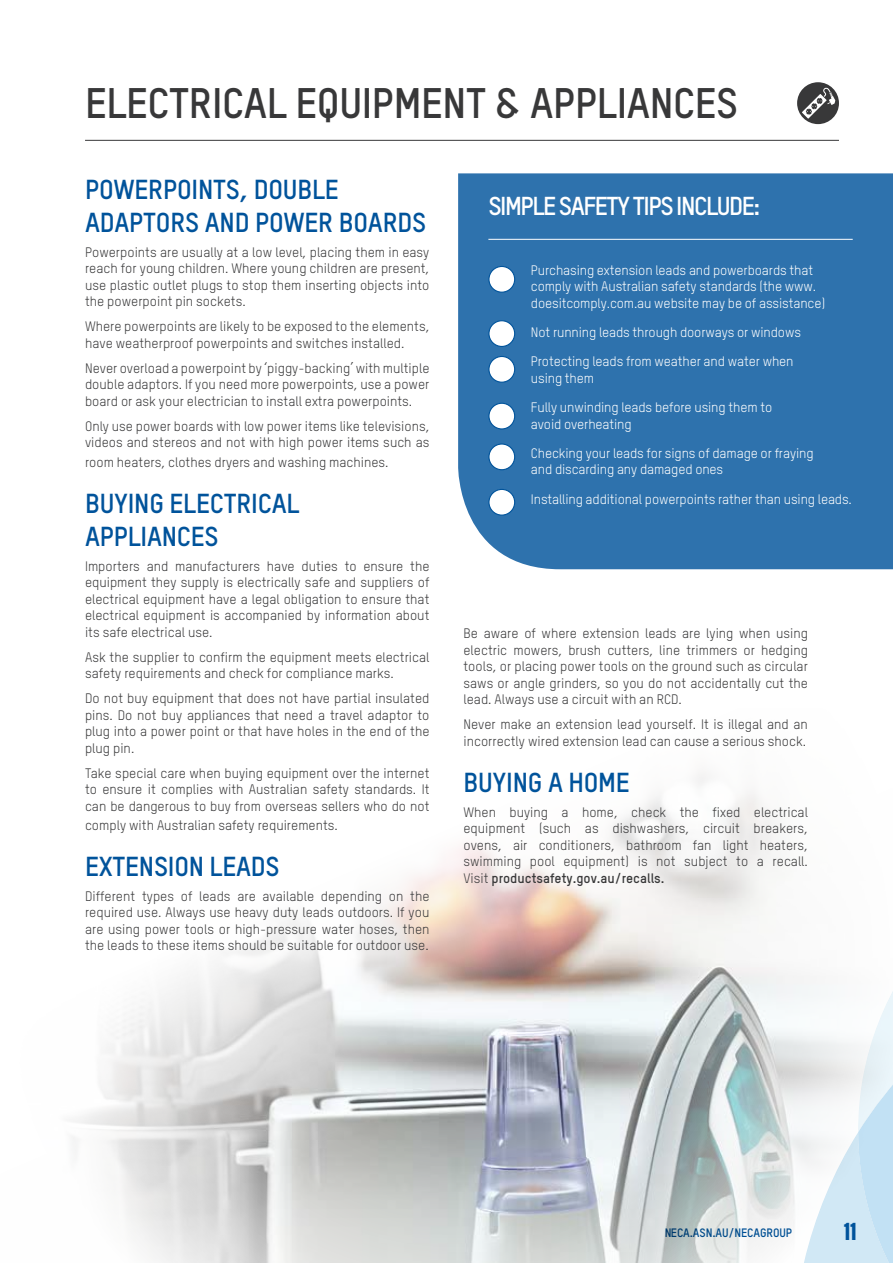
<style>
.page{position:relative;width:893px;height:1263px;background:#fff}
.page>*{position:absolute;margin:0;border:0;box-sizing:border-box;transform-origin:0 0}
.t1{font:700 42px "TSTAR";letter-spacing:-.01em;color:#383839}
.t2{font:700 27px/33px "TSTAR";letter-spacing:-.01em;color:#00539b}
.t3{font:700 25.5px "TSTAR";letter-spacing:-.06em;color:#fff}
.t4{font:700 24.45px "Tungsten";color:#00539b}
.t5{font:13.5px/16.5px "TSTAR";color:#383839;text-align:justify}
.t6{font:13.5px/29.2px "TSTAR";letter-spacing:-.01em;color:#fff}
.t7{font:700 12px "TSTAR";letter-spacing:-.01em;color:#00539b}
.s1{font-weight:700}
</style>
<div class="page">
<img style="left:73px;top:772px;width:711px;height:491px">
<svg style="left:784px;top:973px;width:109px;height:290px"></svg>
<hr style="left:85px;top:140px;width:754px;height:1px;background:#383839">
<div style="left:458px;top:173px;width:435px;height:396px;background:#2e72ad"></div>
<div style="left:489px;top:403px;width:26px;height:26px;background:#fff;border-radius:50%"></div>
<div style="left:488px;top:403px;width:27px;height:26px;border:1px solid #00539b;border-radius:50%"></div>
<div style="left:489px;top:356px;width:26px;height:26px;background:#fff;border-radius:50%"></div>
<div style="left:488px;top:356px;width:27px;height:27px;border:1px solid #00539b;border-radius:50%"></div>
<div style="left:489px;top:321px;width:26px;height:25px;background:#fff;border-radius:50%"></div>
<div style="left:488px;top:320px;width:27px;height:27px;border:1px solid #00539b;border-radius:50%"></div>
<div style="left:489px;top:266px;width:26px;height:26px;background:#fff;border-radius:50%"></div>
<div style="left:488px;top:266px;width:27px;height:27px;border:1px solid #00539b;border-radius:50%"></div>
<div style="left:489px;top:489px;width:26px;height:26px;background:#fff;border-radius:50%"></div>
<div style="left:488px;top:489px;width:27px;height:27px;border:1px solid #00539b;border-radius:50%"></div>
<hr style="left:488px;top:239px;width:365px;height:1px;background:#fff">
<div style="left:489px;top:444px;width:26px;height:26px;background:#fff;border-radius:50%"></div>
<div style="left:488px;top:443px;width:27px;height:27px;border:1px solid #00539b;border-radius:50%"></div>
<div style="left:797px;top:82px;width:42px;height:42px;background:#383839;border-radius:50%"></div>
<svg style="left:802px;top:88px;width:33px;height:31px"></svg>
<h1 class="t1" style="left:85px;top:76px;width:655px">ELECTRICAL EQUIPMENT &amp; APPLIANCES</h1>
<h2 class="t2" style="left:85px;top:172px;width:343px">POWERPOINTS, DOUBLE<br>ADAPTORS AND POWER BOARDS</h2>
<p class="t5" style="left:85px;top:244px;width:346px">Powerpoints are usually at a low level, placing them in easy reach for young children. Where young children are present, use plastic outlet plugs to stop them inserting objects into the powerpoint pin sockets.</p>
<p class="t5" style="left:85px;top:318px;width:346px">Where powerpoints are likely to be exposed to the elements, have weatherproof powerpoints and switches installed.</p>
<p class="t5" style="left:85px;top:360px;width:346px">Never overload a powerpoint by ‘piggy-backing’ with multiple double adaptors. If you need more powerpoints, use a power board or ask your electrician to install extra powerpoints.</p>
<p class="t5" style="left:85px;top:418px;width:346px">Only use power boards with low power items like televisions, videos and stereos and not with high power items such as</p>
<p class="t5" style="left:85px;top:454px;width:305px">room heaters, clothes dryers and washing machines.</p>
<h2 class="t2" style="left:85px;top:486px;width:216px">BUYING ELECTRICAL<br>APPLIANCES</h2>
<p class="t5" style="left:85px;top:557px;width:346px">Importers and manufacturers have duties to ensure the equipment they supply is electrically safe and suppliers of electrical equipment have a legal obligation to ensure that electrical equipment is accompanied by information about its safe electrical use.</p>
<p class="t5" style="left:85px;top:648px;width:346px">Ask the supplier to confirm the equipment meets electrical safety requirements and check for compliance marks.</p>
<p class="t5" style="left:85px;top:690px;width:346px">Do not buy equipment that does not have partial insulated pins. Do not buy appliances that need a travel adaptor to plug into a power point or that have holes in the end of the plug pin.</p>
<p class="t5" style="left:85px;top:764px;width:346px">Take special care when buying equipment over the internet to ensure it complies with Australian safety standards. It can be dangerous to buy from overseas sellers who do not</p>
<p class="t5" style="left:85px;top:817px;width:254px">comply with Australian safety requirements.</p>
<h2 class="t2" style="left:85px;top:849px;width:196px">EXTENSION LEADS</h2>
<p class="t5" style="left:85px;top:888px;width:346px">Different types of leads are available depending on the required use. Always use heavy duty leads outdoors. If you are using power tools or high-pressure water hoses, then the leads to these items should be suitable for outdoor use.</p>
<h3 class="t3" style="left:488px;top:190px;width:274px">SIMPLE SAFETY TIPS INCLUDE:</h3>
<p class="t6" style="left:531px;top:262px;width:296px;line-height:16.5px">Purchasing extension leads and powerboards that comply with Australian safety standards (the www. doesitcomply.com.au website may be of assistance)</p>
<p class="t6" style="left:531px;top:317px;width:272px">Not running leads through doorways or windows<br>Protecting leads from weather and water when</p>
<p class="t6" style="left:531px;top:363px;width:243px">using them<br>Fully unwinding leads before using them to</p>
<p class="t6" style="left:531px;top:409px;width:284px">avoid overheating<br>Checking your leads for signs of damage or fraying</p>
<p class="t6" style="left:531px;top:455px;width:323px">and discarding any damaged ones<br>Installing additional powerpoints rather than using leads.</p>
<p class="t5" style="left:463px;top:625px;width:346px">Be aware of where extension leads are lying when using electric mowers, brush cutters, line trimmers or hedging tools, or placing power tools on the ground such as circular saws or angle grinders, so you do not accidentally cut the lead. Always use a circuit with an RCD.</p>
<p class="t5" style="left:463px;top:716px;width:346px">Never make an extension lead yourself. It is illegal and an incorrectly wired extension lead can cause a serious shock.</p>
<h2 class="t2" style="left:463px;top:765px;width:168px">BUYING A HOME</h2>
<p class="t5" style="left:463px;top:803px;width:346px">When buying a home, check the fixed electrical equipment (such as dishwashers, circuit breakers, ovens, air conditioners, bathroom fan light heaters, swimming pool equipment) is not subject to a recall.<br>Visit <span class="s1">productsafety.gov.au/recalls.</span></p>
<p class="t7" style="left:664px;top:1225px;width:130px">NECA.ASN.AU/NECAGROUP</p>
<h3 class="t4" style="left:844px;top:1218px;width:14px">11</h3>
</div>
